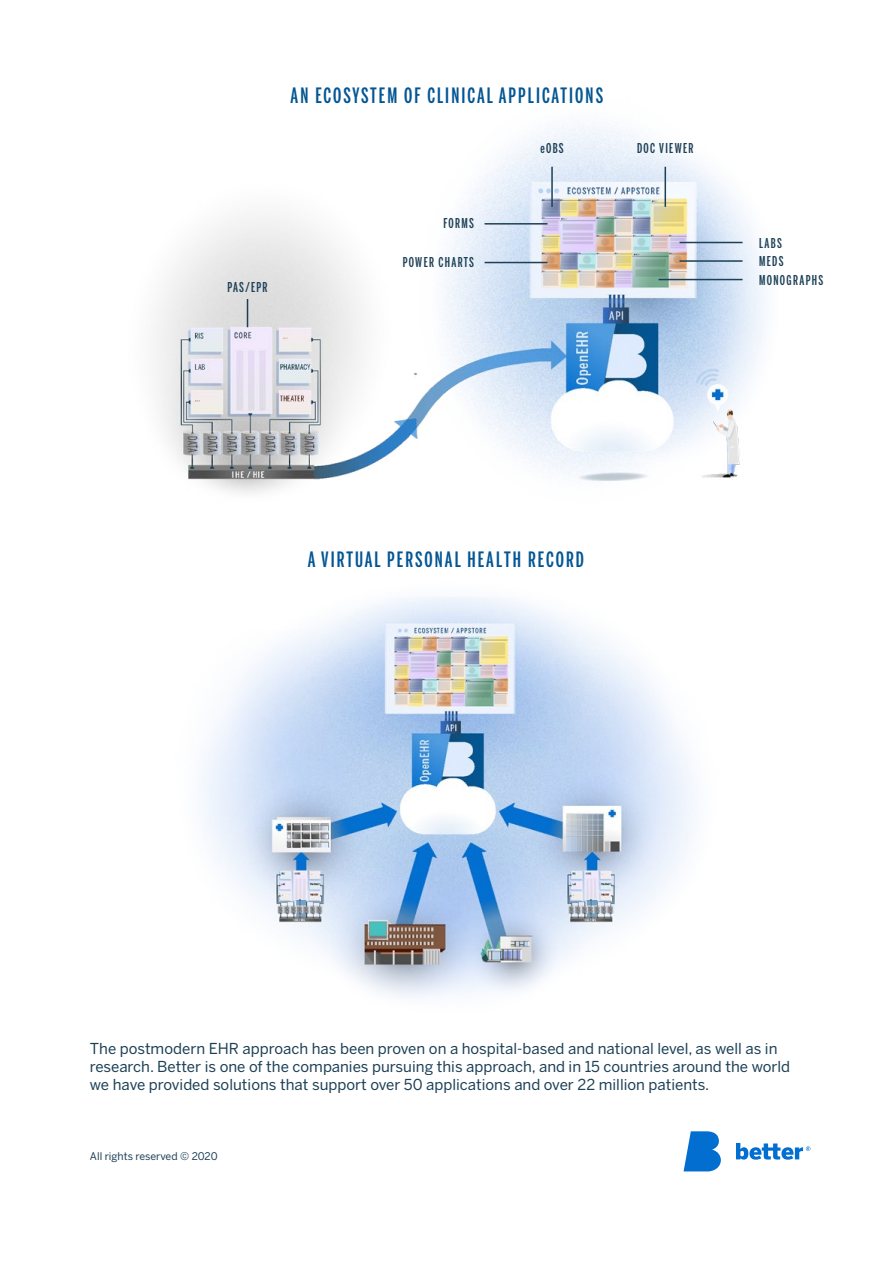
<style>
.page{position:relative;width:893px;height:1263px;background:#fff}
.page>*{position:absolute;margin:0;border:0;box-sizing:border-box;transform-origin:0 0}
.t1{font:500 21px "Benton Sans Extra Compressed";letter-spacing:.1em;color:#035693}
.t2{font:15px/18px "Benton Sans";color:#1d4056}
.t3{font:500 13.5px/17.9px "Benton Sans Extra Compressed";letter-spacing:.1em;color:#1d4056}
.t4{font:10.5px "Benton Sans";color:#1d4056}
</style>
<div class="page">
<img style="left:155px;top:123px;width:610px;height:370px">
<img style="left:202px;top:597px;width:492px;height:401px">
<svg style="left:684px;top:1131px;width:37px;height:40px"></svg>
<svg style="left:736px;top:1143px;width:74px;height:17px"></svg>
<svg style="left:247px;top:299px;width:1px;height:28px"></svg>
<hr style="left:484px;top:262px;width:64px;height:1px;background:#1d4056">
<hr style="left:484px;top:223px;width:64px;height:2px;background:#1d4056">
<hr style="left:680px;top:242px;width:62px;height:1px;background:#1d4056">
<hr style="left:680px;top:260px;width:62px;height:2px;background:#1d4056">
<hr style="left:658px;top:279px;width:84px;height:1px;background:#1d4056">
<hr style="left:551px;top:167px;width:2px;height:40px;background:#1d4056">
<hr style="left:664px;top:167px;width:2px;height:40px;background:#1d4056">
<h1 class="t1" style="left:291px;top:82px;width:314px">AN ECOSYSTEM OF CLINICAL APPLICATIONS</h1>
<p class="t3" style="left:227px;top:278px;width:42px">PAS/EPR</p>
<p class="t3" style="left:443px;top:214px;width:32px">FORMS</p>
<p class="t3" style="left:403px;top:253px;width:73px">POWER CHARTS</p>
<p class="t3" style="left:540px;top:139px;width:25px">eOBS</p>
<p class="t3" style="left:637px;top:139px;width:58px">DOC VIEWER</p>
<p class="t3" style="left:759px;top:234px;width:26px">LABS<br>MEDS</p>
<p class="t3" style="left:759px;top:271px;width:66px">MONOGRAPHS</p>
<h1 class="t1" style="left:308px;top:547px;width:278px">A VIRTUAL PERSONAL HEALTH RECORD</h1>
<p class="t2" style="left:90px;top:1040px;width:702px">The postmodern EHR approach has been proven on a hospital-based and national level, as well as in research. Better is one of the companies pursuing this approach, and in 15 countries around the world we have provided solutions that support over 50 applications and over 22 million patients.</p>
<p class="t4" style="left:90px;top:1149px;width:129px">All rights reserved © 2020</p>
</div>
